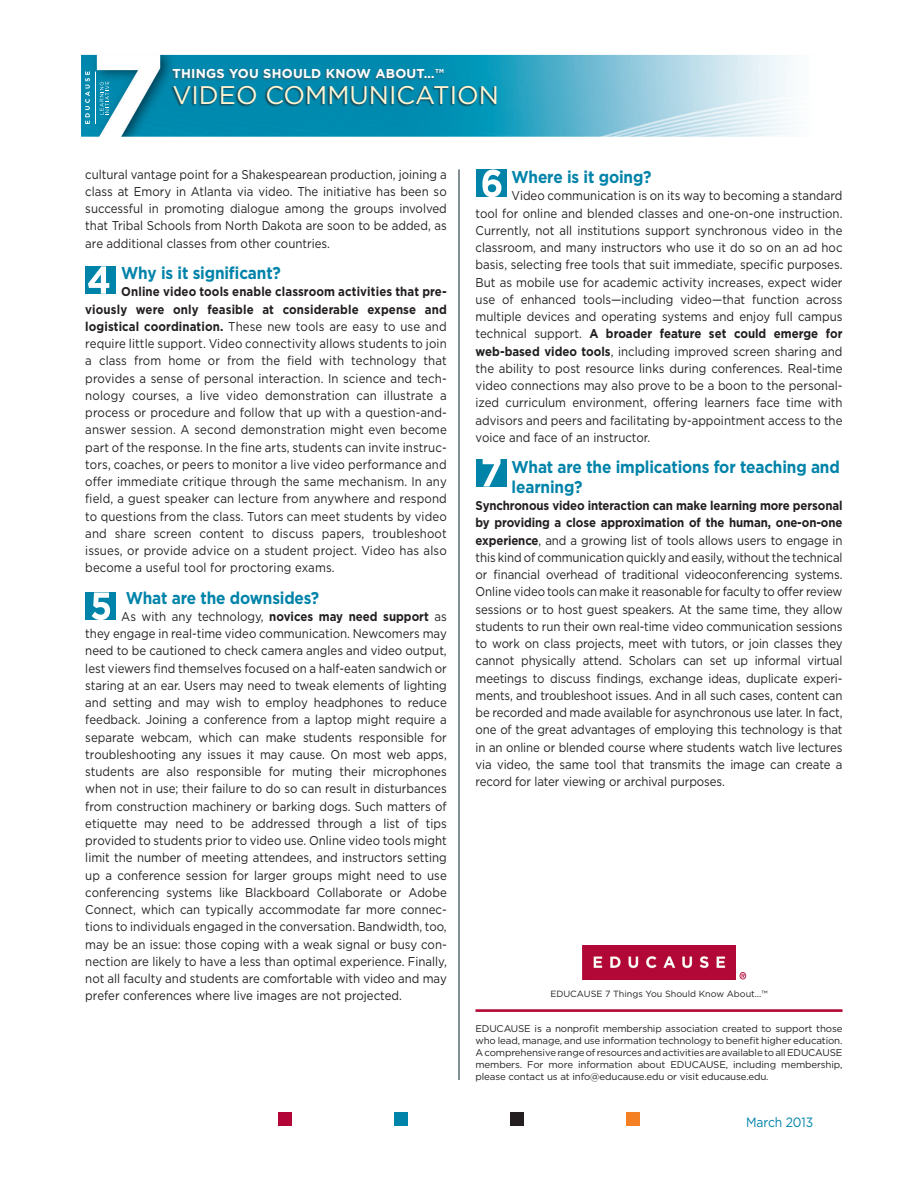
<style>
.page{position:relative;width:918px;height:1188px;background:#fff}
.page>*{position:absolute;margin:0;border:0;box-sizing:border-box;transform-origin:0 0}
._2nd_Page_Masthead_T{font:25.5px "Gotham";color:#fef5d3}
.Main_Header{font:700 17.1px/19.5px "Gotham";letter-spacing:-.01em;color:#0083a9;scale:.9 1}
.Scenario_text{font:13.5px "Gotham";letter-spacing:-.01em;color:#0083a9;scale:.9 1}
._1st_Page_Things_You{font:700 12.9px "Gotham";letter-spacing:.02em;color:#fff}
.Main_text{font:12.75px/17.2px "Gotham";color:#231f20;text-align:justify;scale:.9 1}
.EDU_boilerplate{font:9.75px/12px "Gotham";letter-spacing:-.015em;color:#231f20;text-align:justify}
.Tagline{font:9px "Gotham";color:#231f20}
.s1{font-weight:700}
</style>
<div class="page">
<hr style="left:458px;top:169px;width:2px;height:911px;background:#45555f">
<hr style="left:476px;top:1009px;width:367px;height:3px;background:#b30838">
<img style="left:582px;top:945px;width:154px;height:34px">
<div style="left:278px;top:1112px;width:14px;height:14px;background:#b30437"></div>
<div style="left:510px;top:1112px;width:14px;height:14px;background:#231f20"></div>
<div style="left:394px;top:1112px;width:14px;height:14px;background:#0083a9"></div>
<div style="left:626px;top:1112px;width:14px;height:14px;background:#f48026"></div>
<div style="left:476px;top:459px;width:30px;height:27px;background:#0083a9"></div>
<svg style="left:483px;top:459px;width:17px;height:28px"></svg>
<div style="left:85px;top:593px;width:31px;height:27px;background:#0083a9"></div>
<svg style="left:92px;top:592px;width:18px;height:28px"></svg>
<div style="left:85px;top:266px;width:31px;height:28px;background:#0083a9"></div>
<svg style="left:88px;top:266px;width:21px;height:28px"></svg>
<div style="left:476px;top:170px;width:30px;height:27px;background:#0083a9"></div>
<svg style="left:482px;top:170px;width:19px;height:27px"></svg>
<img style="left:81px;top:55px;width:715px;height:82px">
<div style="left:170px;top:68px;width:274px;height:13px;background:#45555f;opacity:.75"></div>
<div style="left:170px;top:85px;width:326px;height:22px;background:#231f20;opacity:.75"></div>
<svg style="left:100px;top:81px;width:9px;height:35px"></svg>
<hr style="left:95px;top:72px;width:1px;height:52px;background:#fff">
<svg style="left:85px;top:71px;width:5px;height:53px"></svg>
<svg style="left:740px;top:972px;width:6px;height:7px"></svg>
<p class="_1st_Page_Things_You" style="left:172px;top:65px;width:273px">THINGS YOU SHOULD KNOW ABOUT…™</p>
<p class="_2nd_Page_Masthead_T" style="left:172px;top:78px;width:328px">VIDEO COMMUNICATION</p>
<p class="Main_text" style="left:85px;top:165px;width:403px">cultural vantage point for a Shakespearean production, joining a class at Emory in Atlanta via video. The initiative has been so successful in promoting dialogue among the groups involved that Tribal Schools from North Dakota are soon to be added, as are additional classes from other countries.</p>
<p class="Main_Header" style="left:85px;top:263px;width:219px">4. Why is it significant?</p>
<p class="Main_text" style="left:85px;top:283px;width:403px;text-indent:36px"><span class="s1">Online video tools enable classroom activities that pre&shy;viously were only feasible at considerable expense and logistical coordination.</span> These new tools are easy to use and require little support. Video connectivity allows students to join a class from home or from the field with technology that provides a sense of personal interaction. In science and tech&shy;nology courses, a live video demonstration can illustrate a process or procedure and follow that up with a question-and&shy;answer session. A second demonstration might even become part of the response. In the fine arts, students can invite instruc&shy;tors, coaches, or peers to monitor a live video performance and offer immediate critique through the same mechanism. In any field, a guest speaker can lecture from anywhere and respond to questions from the class. Tutors can meet students by video and share screen content to discuss papers, troubleshoot issues, or provide advice on a student project. Video has also become a useful tool for proctoring exams.</p>
<p class="Main_Header" style="left:85px;top:588px;width:262px">5. What are the downsides?</p>
<p class="Main_text" style="left:85px;top:607px;width:403px;text-indent:36px">As with any technology, <span class="s1">novices may need support</span> as they engage in real-time video communication. Newcomers may need to be cautioned to check camera angles and video output, lest viewers find themselves focused on a half-eaten sandwich or staring at an ear. Users may need to tweak elements of lighting and setting and may wish to employ headphones to reduce feedback. Joining a conference from a laptop might require a separate webcam, which can make students responsible for troubleshooting any issues it may cause. On most web apps, students are also responsible for muting their microphones when not in use; their failure to do so can result in disturbances from construction machinery or barking dogs. Such matters of etiquette may need to be addressed through a list of tips provided to students prior to video use. Online video tools might limit the number of meeting attendees, and instructors setting up a conference session for larger groups might need to use conferencing systems like Blackboard Collaborate or Adobe Connect, which can typically accommodate far more connec&shy;tions to individuals engaged in the conversation. Bandwidth, too, may be an issue: those coping with a weak signal or busy con&shy;nection are likely to have a less than optimal experience. Finally, not all faculty and students are comfortable with video and may prefer conferences where live images are not projected.</p>
<p class="Main_Header" style="left:476px;top:167px;width:197px">6. Where is it going?</p>
<p class="Main_text" style="left:476px;top:187px;width:409px;text-indent:36px">Video communication is on its way to becoming a standard tool for online and blended classes and one-on-one instruction.<br>Currently, not all institutions support synchronous video in the classroom, and many instructors who use it do so on an ad hoc basis, selecting free tools that suit immediate, specific purposes.<br>But as mobile use for academic activity increases, expect wider use of enhanced tools—including video—that function across multiple devices and operating systems and enjoy full campus technical support. <span class="s1">A broader feature set could emerge for web-based video tools</span>, including improved screen sharing and the ability to post resource links during conferences. Real-time video connections may also prove to be a boon to the personal&shy;ized curriculum environment, offering learners face time with advisors and peers and facilitating by-appointment access to the voice and face of an instructor.</p>
<p class="Main_Header" style="left:512px;top:457px;width:366px;text-indent:-36px">7. What are the implications for teaching and learning?</p>
<p class="Main_text" style="left:476px;top:497px;width:409px"><span class="s1">Synchronous video interaction can make learning more personal by providing a close approximation of the human, one-on-one experience</span>, and a growing list of tools allows users to engage in this kind of communication quickly and easily, without the technical or financial overhead of traditional videoconferencing systems.<br>Online video tools can make it reasonable for faculty to offer review sessions or to host guest speakers. At the same time, they allow students to run their own real-time video communication sessions to work on class projects, meet with tutors, or join classes they cannot physically attend. Scholars can set up informal virtual meetings to discuss findings, exchange ideas, duplicate experi&shy;ments, and troubleshoot issues. And in all such cases, content can be recorded and made available for asynchronous use later. In fact, one of the great advantages of employing this technology is that in an online or blended course where students watch live lectures via video, the same tool that transmits the image can create a record for later viewing or archival purposes.</p>
<p class="Tagline" style="left:550px;top:988px;width:219px">EDUCAUSE 7 Things You Should Know About…™</p>
<p class="EDU_boilerplate" style="left:476px;top:1022px;width:369px">EDUCAUSE is a nonprofit membership association created to support those who lead, manage, and use information technology to benefit higher education.<br>A comprehensive range of resources and activities are available to all EDUCAUSE members. For more information about EDUCAUSE, including membership, please contact us at info@educause.edu or visit educause.edu.</p>
<p class="Scenario_text" style="left:746px;top:1113px;width:76px">March 2013</p>
</div>
